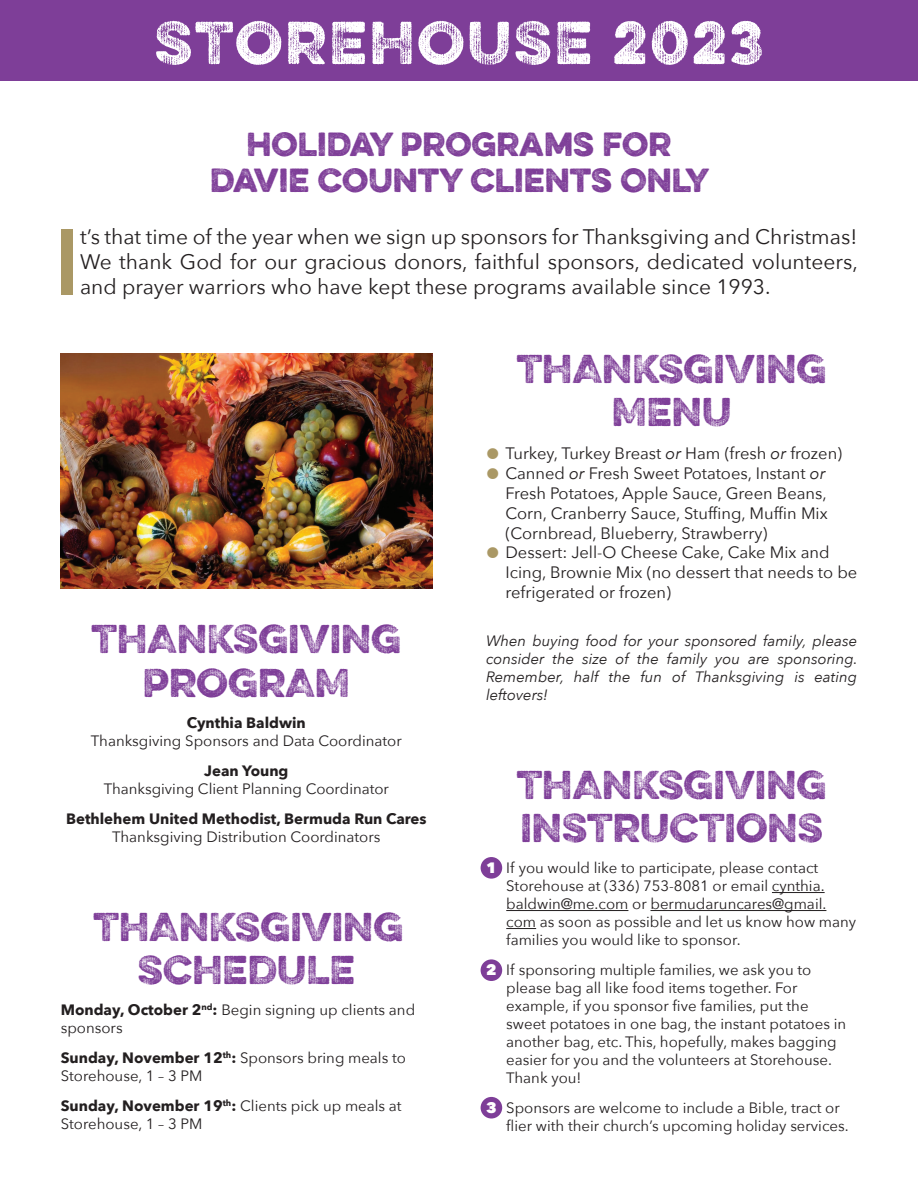
<style>
.page{position:relative;width:918px;height:1188px;background:#fff}
.page>*{position:absolute;margin:0;border:0;box-sizing:border-box;transform-origin:0 0}
.BODY_FIRST{font:600 92.25px "Avenir Next";color:#aa9865}
.t1{font:300 54px "Eveleth";letter-spacing:.05em;color:#fff}
.HOILDAY_HEADS{font:300 36px/43.2px "Eveleth";color:#7e3e98;text-align:center}
.No_Spacing{font:30px/36px "Eveleth";color:#7e3e98;text-align:center}
.BODY_FIRST-2{font:21px/25.2px "Avenir Next";color:#231f20;text-align:justify}
.t2{font:16.5px/19.8px "Avenir Next";color:#231f20}
.No_Spacing-2{font:15px/18px "Avenir Next";color:#231f20}
.ROUND_PURPLE_BULLETS{font:15px/18px "Avenir Next";color:#231f20}
.No_Spacing-3{font:italic 15px/18px "Avenir Next";color:#231f20;text-align:justify}
.No_Spacing-4{font:700 15px/18px "Avenir Next";color:#231f20;text-align:center}
.s1{font-weight:700}
.s2{font-weight:400}
.s3{font-style:italic}
.s4{font-weight:800;color:#fff}
</style>
<div class="page">
<div style="left:0;top:0;width:918px;height:81px;background:#7e3e98"></div>
<div style="left:481px;top:857px;width:21px;height:22px;background:#7e3e98;border-radius:50%"></div>
<div style="left:481px;top:959px;width:21px;height:22px;background:#7e3e98;border-radius:50%"></div>
<div style="left:481px;top:1097px;width:21px;height:22px;background:#7e3e98;border-radius:50%"></div>
<hr style="left:772px;top:892px;width:53px;height:1px;background:#231f20">
<hr style="left:506px;top:910px;width:122px;height:1px;background:#231f20">
<hr style="left:651px;top:910px;width:175px;height:1px;background:#231f20">
<hr style="left:506px;top:928px;width:30px;height:1px;background:#231f20">
<img style="left:61px;top:353px;width:371px;height:235px">
<p class="t1" style="left:155px;top:1px;width:610px">STOREHOUSE 2023</p>
<p class="No_Spacing" style="left:210px;top:125px;width:501px">HOLIDAY PROGRAMS FOR<br>DAVIE COUNTY CLIENTS ONLY</p>
<p class="BODY_FIRST" style="left:54px;top:183px;width:27px">I</p>
<p class="BODY_FIRST-2" style="left:80px;top:223px;width:779px">t’s that time of the year when we sign up sponsors for Thanksgiving and Christmas!<br>We thank God for our gracious donors, faithful sponsors, dedicated volunteers, and prayer warriors who have kept these programs available since 1993.</p>
<p class="HOILDAY_HEADS" style="left:91px;top:617px;width:311px">THANKSGIVING<br>PROGRAM</p>
<p class="No_Spacing-2" style="left:91px;top:713px;width:312px;text-align:center"><span class="s1">Cynthia Baldwin<br></span>Thanksgiving Sponsors and Data Coordinator</p>
<p class="No_Spacing-2" style="left:104px;top:761px;width:287px;text-align:center"><span class="s1">Jean Young<br></span>Thanksgiving Client Planning Coordinator</p>
<p class="No_Spacing-4" style="left:66px;top:810px;width:362px">Bethlehem United Methodist, Bermuda Run Cares<br><span class="s2">Thanksgiving Distribution Coordinators</span></p>
<p class="HOILDAY_HEADS" style="left:94px;top:904px;width:311px">THANKSGIVING<br>SCHEDULE</p>
<p class="No_Spacing-2" style="left:61px;top:1001px;width:356px"><span class="s1">Monday, October 2</span><sup>nd</sup><span class="s1">:</span> Begin signing up clients and sponsors</p>
<p class="No_Spacing-2" style="left:61px;top:1049px;width:347px"><span class="s1">Sunday, November 12</span><sup>th</sup><span class="s1">:</span> Sponsors bring meals to<br>Storehouse, 1 – 3 PM</p>
<p class="No_Spacing-2" style="left:61px;top:1097px;width:342px"><span class="s1">Sunday, November 19</span><sup>th</sup><span class="s1">:</span> Clients pick up meals at<br>Storehouse, 1 – 3 PM</p>
<p class="HOILDAY_HEADS" style="left:517px;top:346px;width:311px">THANKSGIVING<br>MENU</p>
<p class="t2" style="left:506px;top:443px;width:338px">Turkey, Turkey Breast <span class="s3">or</span> Ham (fresh <span class="s3">or</span> frozen)</p>
<p class="t2" style="left:506px;top:463px;width:324px">Canned <span class="s3">or</span> Fresh Sweet Potatoes, Instant <span class="s3">or </span>Fresh Potatoes, Apple Sauce, Green Beans, Corn, Cranberry Sauce, Stuffing, Muffin Mix (Cornbread, Blueberry, Strawberry)</p>
<p class="t2" style="left:506px;top:542px;width:353px">Dessert: Jell-O Cheese Cake, Cake Mix and<br>Icing, Brownie Mix (no dessert that needs to be refrigerated or frozen)</p>
<p class="No_Spacing-3" style="left:486px;top:631px;width:373px">When buying food for your sponsored family, please consider the size of the family you are sponsoring.<br>Remember, half the fun of Thanksgiving is eating leftovers!</p>
<p class="HOILDAY_HEADS" style="left:517px;top:762px;width:311px;text-align:left">THANKSGIVING<br>INSTRUCTIONS</p>
<p class="No_Spacing-2" style="left:506px;top:859px;width:352px;text-indent:-20px"><span class="s4">1</span> If you would like to participate, please contact Storehouse at (336) 753-8081 or email cynthia. baldwin@me.com or bermudaruncares@gmail. com as soon as possible and let us know how many families you would like to sponsor.</p>
<p class="ROUND_PURPLE_BULLETS" style="left:506px;top:961px;width:342px;text-indent:-20px"><span class="s4">2</span> If sponsoring multiple families, we ask you to please bag all like food items together. For example, if you sponsor five families, put the sweet potatoes in one bag, the instant potatoes in another bag, etc. This, hopefully, makes bagging easier for you and the volunteers at Storehouse.<br>Thank you!</p>
<p class="No_Spacing-2" style="left:506px;top:1099px;width:344px;text-indent:-20px"><span class="s4">3</span> Sponsors are welcome to include a Bible, tract or flier with their church’s upcoming holiday services.</p>
</div>
